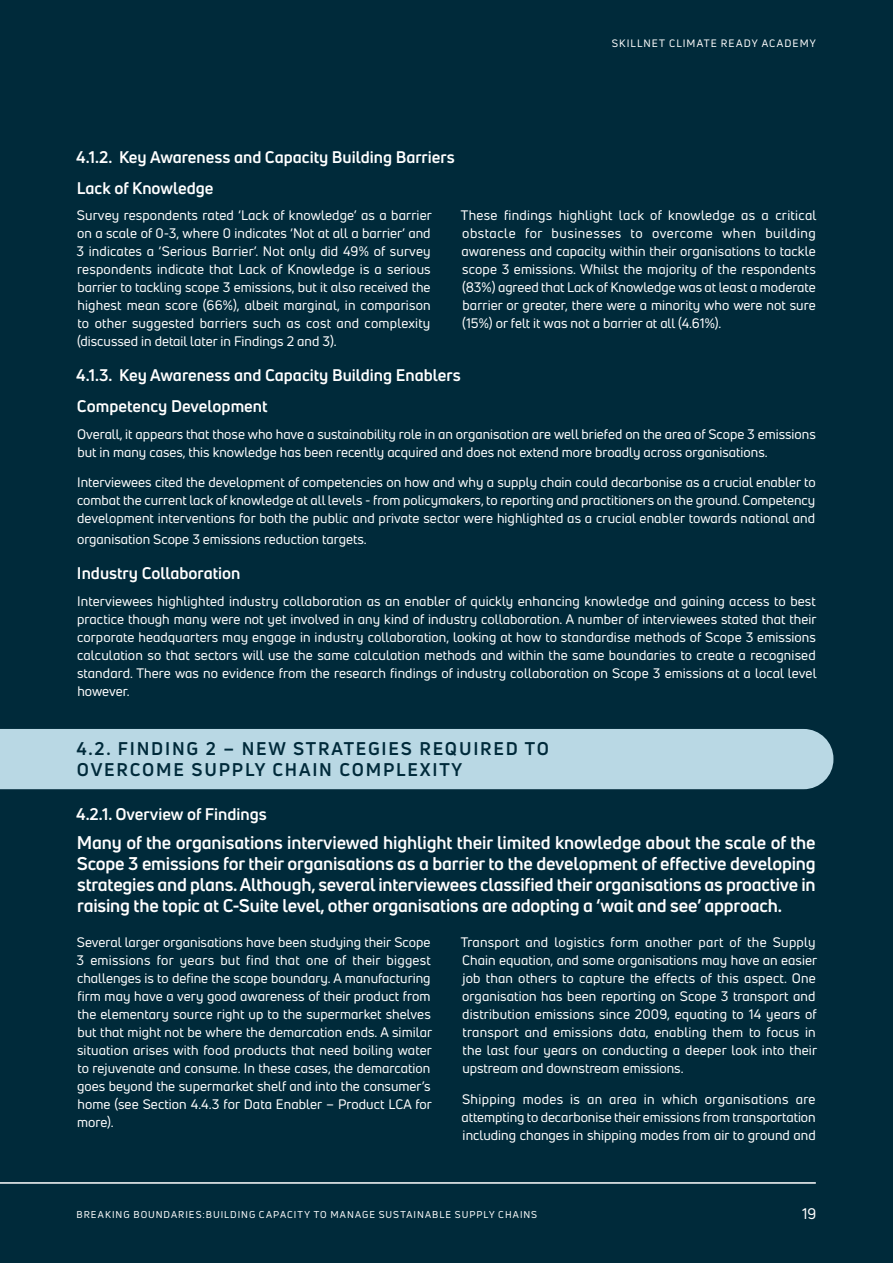
<style>
.page{position:relative;width:893px;height:1263px;background:#002a3a}
.page>*{position:absolute;margin:0;border:0;box-sizing:border-box;transform-origin:0 0}
.Intro_text{font:700 18px/21px "Uni Neue";letter-spacing:-.01em;color:#fff;text-align:justify}
.H3_subheading{font:700 18px/21px "Uni Neue";letter-spacing:.1em;color:#002a3a}
.H4_subheading{font:700 16.5px "Uni Neue";color:#fff}
.t1{font:15px "Uni Neue";color:#fff}
.Normal_text_-_on_light{font:13.5px/18px "Uni Neue";letter-spacing:.005em;color:#fff;text-align:justify}
.t2{font:10.5px "Uni Neue";letter-spacing:.11em;color:#fff}
.t3{font:9.75px "Uni Neue";letter-spacing:.105em;color:#fff}
</style>
<div class="page">
<hr style="left:0;top:1182px;width:816px;height:2px;background:#fff">
<div style="left:0;top:729px;width:833px;height:60px;background:#b9d8e4"></div>
<p class="t2" style="left:612px;top:36px;width:206px">SKILLNET CLIMATE READY ACADEMY</p>
<p class="H4_subheading" style="left:76px;top:147px;width:380px">4.1.2. Key Awareness and Capacity Building Barriers</p>
<p class="H4_subheading" style="left:77px;top:178px;width:138px">Lack of Knowledge</p>
<p class="Normal_text_-_on_light" style="left:76px;top:206px;width:357px">Survey respondents rated ‘Lack of knowledge’ as a barrier on a scale of 0-3, where 0 indicates ‘Not at all a barrier’ and 3 indicates a ‘Serious Barrier’. Not only did 49% of survey respondents indicate that Lack of Knowledge is a serious barrier to tackling scope 3 emissions, but it also received the highest mean score (66%), albeit marginal, in comparison to other suggested barriers such as cost and complexity (discussed in detail later in Findings 2 and 3).</p>
<p class="Normal_text_-_on_light" style="left:461px;top:206px;width:357px">These findings highlight lack of knowledge as a critical obstacle for businesses to overcome when building awareness and capacity within their organisations to tackle scope 3 emissions. Whilst the majority of the respondents (83%) agreed that Lack of Knowledge was at least a moderate barrier or greater, there were a minority who were not sure (15%) or felt it was not a barrier at all (4.61%).</p>
<p class="H4_subheading" style="left:76px;top:365px;width:386px">4.1.3. Key Awareness and Capacity Building Enablers</p>
<p class="H4_subheading" style="left:77px;top:396px;width:192px">Competency Development</p>
<p class="Normal_text_-_on_light" style="left:77px;top:425px;width:740px">Overall, it appears that those who have a sustainability role in an organisation are well briefed on the area of Scope 3 emissions but in many cases, this knowledge has been recently acquired and does not extend more broadly across organisations.</p>
<p class="Normal_text_-_on_light" style="left:77px;top:473px;width:740px">Interviewees cited the development of competencies on how and why a supply chain could decarbonise as a crucial enabler to combat the current lack of knowledge at all levels - from policymakers, to reporting and practitioners on the ground. Competency development interventions for both the public and private sector were highlighted as a crucial enabler towards national and</p>
<p class="Normal_text_-_on_light" style="left:77px;top:530px;width:291px">organisation Scope 3 emissions reduction targets.</p>
<p class="H4_subheading" style="left:77px;top:563px;width:165px">Industry Collaboration</p>
<p class="Normal_text_-_on_light" style="left:77px;top:592px;width:741px">Interviewees highlighted industry collaboration as an enabler of quickly enhancing knowledge and gaining access to best practice though many were not yet involved in any kind of industry collaboration. A number of interviewees stated that their corporate headquarters may engage in industry collaboration, looking at how to standardise methods of Scope 3 emissions calculation so that sectors will use the same calculation methods and within the same boundaries to create a recognised standard. There was no evidence from the research findings of industry collaboration on Scope 3 emissions at a local level however.</p>
<p class="H3_subheading" style="left:76px;top:738px;width:474px">4.2. FINDING 2 – NEW STRATEGIES REQUIRED TO<br>OVERCOME SUPPLY CHAIN COMPLEXITY</p>
<p class="H4_subheading" style="left:76px;top:803px;width:192px">4.2.1. Overview of Findings</p>
<p class="Intro_text" style="left:77px;top:832px;width:740px">Many of the organisations interviewed highlight their limited knowledge about the scale of the Scope 3 emissions for their organisations as a barrier to the development of effective developing strategies and plans. Although, several interviewees classified their organisations as proactive in raising the topic at C-Suite level, other organisations are adopting a ‘wait and see’ approach.</p>
<p class="Normal_text_-_on_light" style="left:76px;top:933px;width:357px;text-align:left">Several larger organisations have been studying their Scope 3 emissions for years but find that one of their biggest challenges is to define the scope boundary. A manufacturing firm may have a very good awareness of their product from the elementary source right up to the supermarket shelves but that might not be where the demarcation ends. A similar situation arises with food products that need boiling water to rejuvenate and consume. In these cases, the demarcation goes beyond the supermarket shelf and into the consumer’s home (see Section 4.4.3 for Data Enabler – Product LCA for more).</p>
<p class="Normal_text_-_on_light" style="left:461px;top:933px;width:358px;text-align:left">Transport and logistics form another part of the Supply Chain equation, and some organisations may have an easier job than others to capture the effects of this aspect. One organisation has been reporting on Scope 3 transport and distribution emissions since 2009, equating to 14 years of transport and emissions data, enabling them to focus in the last four years on conducting a deeper look into their upstream and downstream emissions.</p>
<p class="Normal_text_-_on_light" style="left:462px;top:1090px;width:356px">Shipping modes is an area in which organisations are attempting to decarbonise their emissions from transportation including changes in shipping modes from air to ground and</p>
<p class="t3" style="left:77px;top:1208px;width:462px">BREAKING BOUNDARIES:BUILDING CAPACITY TO MANAGE SUSTAINABLE SUPPLY CHAINS</p>
<p class="t1" style="left:802px;top:1204px;width:16px">19</p>
</div>
